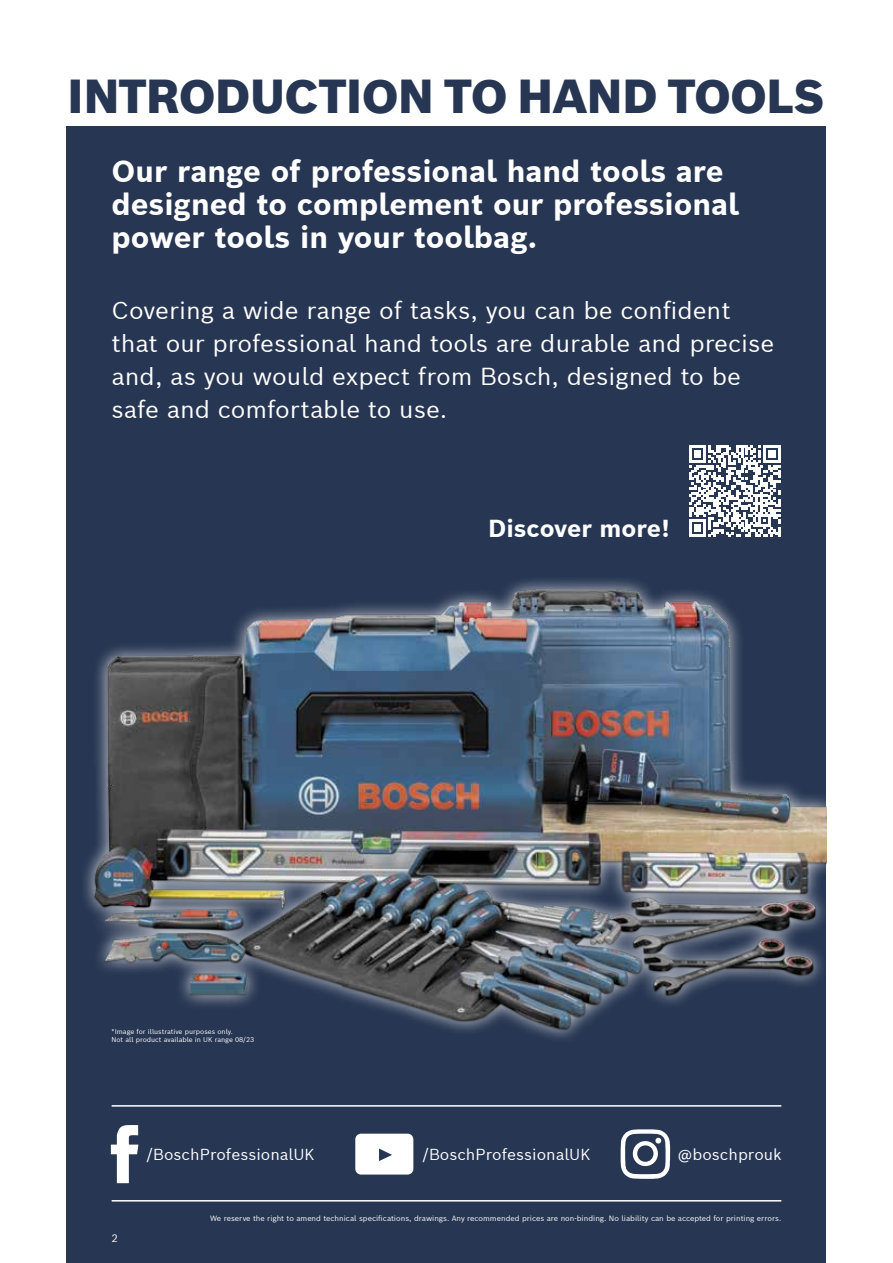
<style>
.page{position:relative;width:893px;height:1263px;background:#fff}
.page>*{position:absolute;margin:0;border:0;box-sizing:border-box;transform-origin:0 0}
.t1{font:900 46.5px "Bosch Sans";letter-spacing:-.02em;color:#273652}
.t2{font:700 30px/33px "Bosch Sans";color:#fff}
.t3{font:24px/33px "Bosch Sans";color:#fff}
.t4{font:700 24px "Bosch Sans";color:#fff}
.t5{font:15.45px "Bosch Sans";color:#fff}
.t6{font:10.65px "Bosch Sans";color:#fff}
.t7{font:7.5px "Bosch Sans";color:#fff}
.t8{font:6.75px/8.2px "Bosch Sans";color:#fff}
</style>
<div class="page">
<div style="left:67px;top:126px;width:759px;height:1137px;background:#273652"></div>
<hr style="left:112px;top:1105px;width:669px;height:1px;background:#fff">
<svg style="left:111px;top:1125px;width:27px;height:58px"></svg>
<div style="left:355px;top:1134px;width:58px;height:40px;background:#fff"></div>
<svg style="left:621px;top:1129px;width:49px;height:50px"></svg>
<img style="left:84px;top:580px;width:742px;height:459px">
<svg style="left:689px;top:445px;width:91px;height:92px"></svg>
<hr style="left:112px;top:1200px;width:669px;height:1px;background:#fff">
<h1 class="t1" style="left:67px;top:66px;width:759px">INTRODUCTION TO HAND TOOLS</h1>
<p class="t2" style="left:112px;top:154px;width:629px">Our range of professional hand tools are designed to complement our professional power tools in your toolbag.</p>
<p class="t3" style="left:112px;top:293px;width:664px">Covering a wide range of tasks, you can be confident that our professional hand tools are durable and precise and, as you would expect from Bosch, designed to be safe and comfortable to use.</p>
<p class="t8" style="left:112px;top:1027px;width:144px">*Image for illustrative purposes only.<br>Not all product available in UK range 08/23</p>
<p class="t4" style="left:488px;top:512px;width:183px">Discover more!</p>
<p class="t5" style="left:147px;top:1144px;width:170px">/BoschProfessionalUK</p>
<p class="t5" style="left:422px;top:1144px;width:170px">/BoschProfessionalUK</p>
<p class="t5" style="left:678px;top:1144px;width:105px">@boschprouk</p>
<p class="t6" style="left:112px;top:1231px;width:8px">2</p>
<p class="t7" style="left:210px;top:1213px;width:573px">We reserve the right to amend technical specifications, drawings. Any recommended prices are non-binding. No liability can be accepted for printing errors.</p>
</div>
